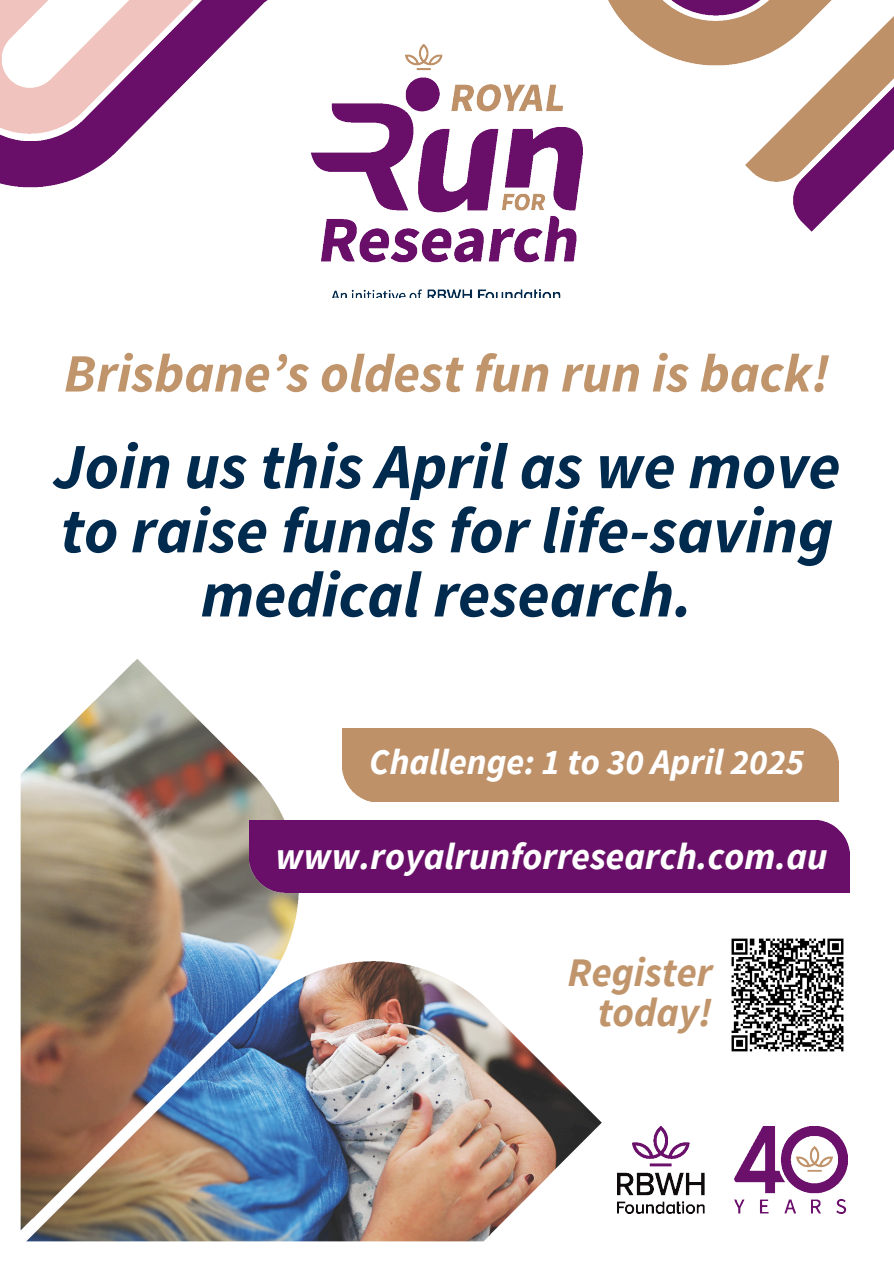
<style>
.page{position:relative;width:894px;height:1264px;background:#fff}
.page>*{position:absolute;margin:0;border:0;box-sizing:border-box;transform-origin:0 0}
.t1{font:italic 700 64.5px/64.2px "Source Sans Pro";color:#002a4e;text-align:center}
.t2{font:italic 700 54px "Source Sans Pro";color:#c1956c}
.t3{font:italic 700 40.5px/40.5px "Source Sans Pro";color:#c1956c;text-align:right}
.t4{font:italic 700 37.5px "Source Sans Pro";color:#fff}
.t5{font:italic 700 36px "Source Sans Pro";color:#fff}
</style>
<div class="page">
<img style="left:20px;top:44px;width:830px;height:1198px">
<img style="left:312px;top:45px;width:270px;height:253px">
<img style="left:617px;top:1126px;width:230px;height:86px">
<img style="left:727px;top:934px;width:120px;height:121px">
<div style="left:249px;top:821px;width:600px;height:72px;background:#690f69"></div>
<img style="left:590px;top:0;width:303px;height:260px">
<img style="left:0;top:0;width:289px;height:198px">
<div style="left:342px;top:728px;width:496px;height:73px;background:#be9169"></div>
<p class="t2" style="left:64px;top:338px;width:767px">Brisbane’s oldest fun run is back!</p>
<p class="t1" style="left:53px;top:433px;width:788px">Join us this April as we move to raise funds for life-saving medical research.</p>
<h2 class="t5" style="left:369px;top:738px;width:436px">Challenge: 1 to 30 April 2025</h2>
<p class="t4" style="left:275px;top:831px;width:553px">www.royalrunforresearch.com.au</p>
<p class="t3" style="left:567px;top:951px;width:146px">Register today!</p>
</div>
